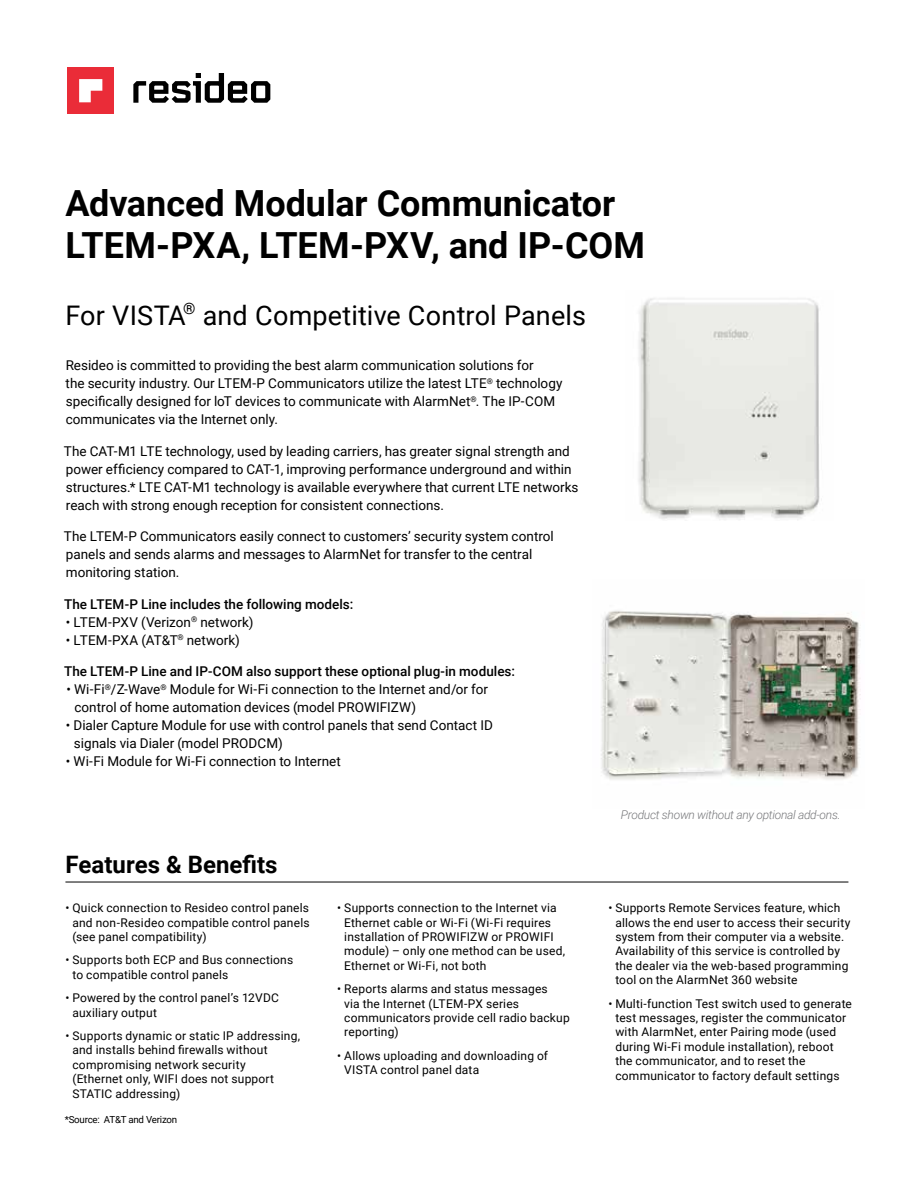
<style>
.page{position:relative;width:918px;height:1188px;background:#fff}
.page>*{position:absolute;margin:0;border:0;box-sizing:border-box;transform-origin:0 0}
.t1{font:700 36px/42px "Roboto";color:#000}
.t2{font:27px "Roboto";letter-spacing:.005em;color:#000}
.t3{font:700 24px "Roboto";color:#000}
.t4{font:13.5px/18px "Roboto";color:#000}
.t5{font:500 13.5px "Roboto";letter-spacing:.005em;color:#000}
.t6{font:12px/14.4px "Roboto";letter-spacing:.015em;color:#000}
.t7{font:italic 300 12px "Roboto";letter-spacing:-.025em;color:#77787b}
.t8{font:9.75px "Roboto";letter-spacing:-.025em;color:#000}
</style>
<div class="page">
<img style="left:638px;top:298px;width:182px;height:222px">
<img style="left:601px;top:610px;width:260px;height:170px">
<svg style="left:133px;top:73px;width:137px;height:30px"></svg>
<div style="left:68px;top:68px;width:46px;height:46px;background:#ea2c38"></div>
<svg style="left:79px;top:79px;width:23px;height:23px"></svg>
<hr style="left:65px;top:882px;width:783px;height:1px;background:#000">
<h1 class="t1" style="left:65px;top:181px;width:581px">Advanced Modular Communicator<br>LTEM-PXA, LTEM-PXV, and IP-COM</h1>
<h2 class="t2" style="left:65px;top:296px;width:522px">For VISTA<sup>®</sup> and Competitive Control Panels</h2>
<p class="t4" style="left:66px;top:356px;width:498px">Resideo is committed to providing the best alarm communication solutions for<br>the security industry. Our LTEM-P Communicators utilize the latest LTE<sup>®</sup> technology specifically designed for loT devices to communicate with AlarmNet<sup>®</sup>. The IP-COM communicates via the Internet only.</p>
<p class="t4" style="left:64px;top:441px;width:516px">The CAT-M1 LTE technology, used by leading carriers, has greater signal strength and power efficiency compared to CAT-1, improving performance underground and within structures.* LTE CAT-M1 technology is available everywhere that current LTE networks reach with strong enough reception for consistent connections.</p>
<p class="t4" style="left:64px;top:527px;width:491px">The LTEM-P Communicators easily connect to customers’ security system control panels and sends alarms and messages to AlarmNet for transfer to the central monitoring station.</p>
<p class="t5" style="left:64px;top:594px;width:291px">The LTEM-P Line includes the following models:</p>
<p class="t4" style="left:66px;top:612px;width:189px">• LTEM-PXV (Verizon<sup>®</sup> network)</p>
<p class="t4" style="left:66px;top:630px;width:175px">• LTEM-PXA (AT&amp;T<sup>®</sup> network)</p>
<p class="t5" style="left:64px;top:662px;width:452px">The LTEM-P Line and IP-COM also support these optional plug-in modules:</p>
<p class="t4" style="left:74px;top:680px;width:415px;text-indent:-8px">• Wi-Fi<sup>®</sup>/Z-Wave<sup>®</sup> Module for Wi-Fi connection to the Internet and/or for control of home automation devices (model PROWIFIZW)</p>
<p class="t4" style="left:74px;top:716px;width:421px;text-indent:-8px">• Dialer Capture Module for use with control panels that send Contact ID signals via Dialer (model PRODCM)</p>
<p class="t4" style="left:66px;top:752px;width:276px">• Wi-Fi Module for Wi-Fi connection to Internet</p>
<h3 class="t3" style="left:65px;top:847px;width:214px">Features &amp; Benefits</h3>
<p class="t6" style="left:72px;top:900px;width:239px;text-align:justify;text-indent:-7px">• Quick connection to Resideo control panels and non-Resideo compatible control panels (see panel compatibility)</p>
<p class="t6" style="left:72px;top:953px;width:222px;text-indent:-7px">• Supports both ECP and Bus connections to compatible control panels</p>
<p class="t6" style="left:72px;top:990px;width:208px;text-indent:-7px">• Powered by the control panel’s 12VDC auxiliary output</p>
<p class="t6" style="left:72px;top:1028px;width:229px;text-indent:-7px">• Supports dynamic or static IP addressing, and installs behind firewalls without compromising network security<br>(Ethernet only, WIFI does not support STATIC addressing)</p>
<p class="t8" style="left:65px;top:1113px;width:114px">*Source: AT&amp;T and Verizon</p>
<p class="t6" style="left:344px;top:900px;width:222px;text-indent:-7px">• Supports connection to the Internet via Ethernet cable or Wi-Fi (Wi-Fi requires installation of PROWIFIZW or PROWIFI module) – only one method can be used, Ethernet or Wi-Fi, not both</p>
<p class="t6" style="left:344px;top:981px;width:227px;text-indent:-7px">• Reports alarms and status messages<br>via the Internet (LTEM-PX series communicators provide cell radio backup reporting)</p>
<p class="t6" style="left:344px;top:1048px;width:205px;text-indent:-7px">• Allows uploading and downloading of<br>VISTA control panel data</p>
<p class="t7" style="left:621px;top:806px;width:221px">Product shown without any optional add-ons.</p>
<p class="t6" style="left:615px;top:900px;width:236px;text-indent:-7px">• Supports Remote Services feature, which allows the end user to access their security system from their computer via a website.<br>Availability of this service is controlled by the dealer via the web-based programming tool on the AlarmNet 360 website</p>
<p class="t6" style="left:615px;top:996px;width:238px;text-indent:-7px">• Multi-function Test switch used to generate test messages, register the communicator with AlarmNet, enter Pairing mode (used during Wi-Fi module installation), reboot the communicator, and to reset the communicator to factory default settings</p>
</div>
